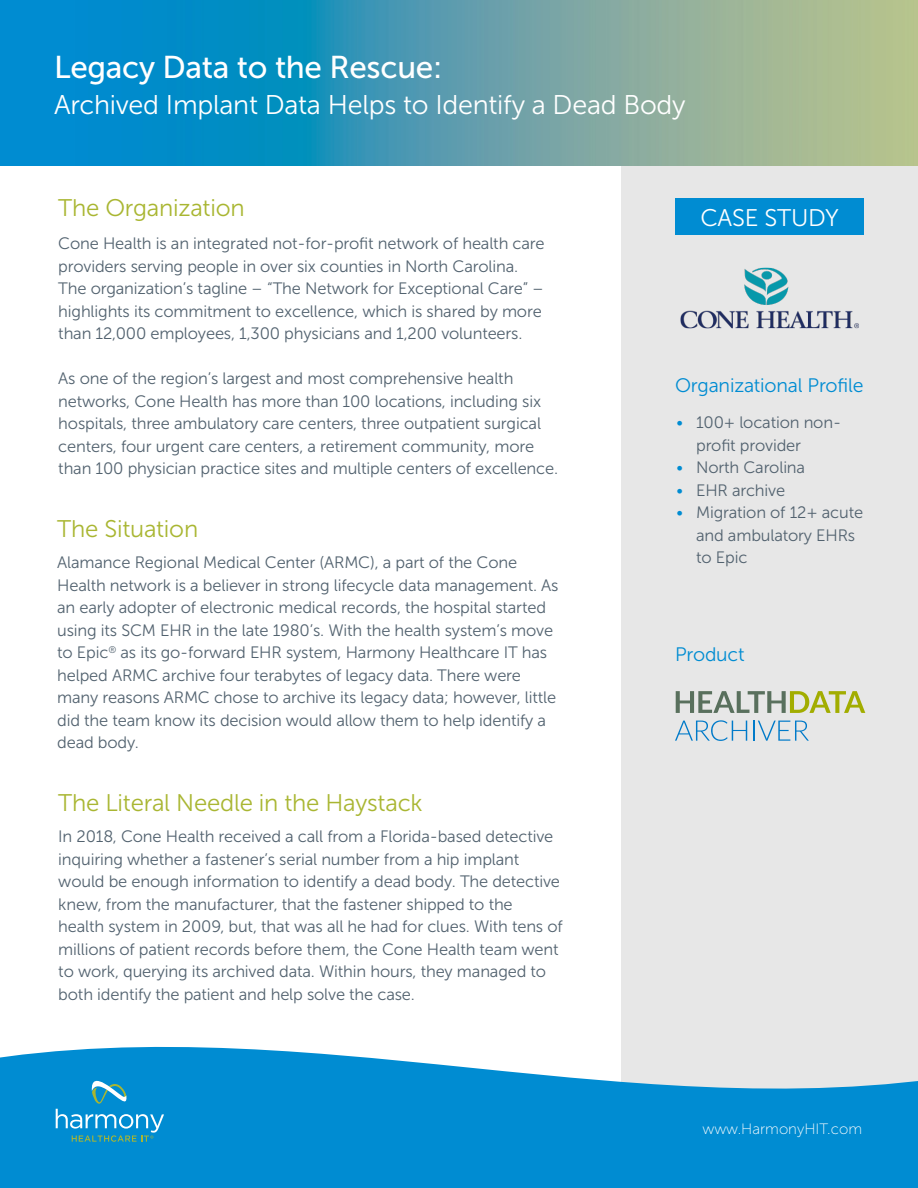
<style>
.page{position:relative;width:918px;height:1188px;background:#fff}
.page>*{position:absolute;margin:0;border:0;box-sizing:border-box;transform-origin:0 0}
.t1{font:31.5px "Museo Sans 500";letter-spacing:-.01em;color:#fff}
.t2{font:27px "Museo Sans 300";letter-spacing:-.01em;color:#fff}
.t3{font:24px "Museo Sans 300";letter-spacing:-.01em;color:#a9b632}
.t4{font:24px "Museo Sans 300";letter-spacing:-.01em;color:#fff}
.t5{font:19.5px "Museo Sans 300";letter-spacing:-.01em;color:#008cd2}
.t6{font:16.5px/22.5px "Museo Sans 300";letter-spacing:-.01em;color:#52626f}
.t7{font:16.5px "Museo Sans 300";color:#008cd2}
.Body_9pt_Bullets{font:15px "Museo Sans 100";color:#fff}
</style>
<div class="page">
<div style="left:621px;top:166px;width:297px;height:1022px;background:#e7e7e7"></div>
<img style="left:0;top:0;width:918px;height:166px">
<svg style="left:0;top:1047px;width:918px;height:141px;fill:#008cd2"></svg>
<div style="left:675px;top:198px;width:189px;height:37px;background:#008cd2"></div>
<svg style="left:676px;top:691px;width:189px;height:22px"></svg>
<svg style="left:675px;top:720px;width:72px;height:21px"></svg>
<hr style="left:753px;top:721px;width:2px;height:20px;background:#007ac9">
<svg style="left:758px;top:721px;width:51px;height:20px"></svg>
<img style="left:680px;top:267px;width:179px;height:62px">
<svg style="left:56px;top:1070px;width:108px;height:72px;background:#1d97d0"></svg>
<p class="t1" style="left:54px;top:50px;width:390px">Legacy Data to the Rescue:</p>
<p class="t2" style="left:54px;top:90px;width:633px">Archived Implant Data Helps to Identify a Dead Body</p>
<p class="t3" style="left:58px;top:195px;width:188px">The Organization</p>
<p class="t4" style="left:700px;top:204px;width:140px">CASE STUDY</p>
<p class="t6" style="left:58px;top:232px;width:488px">Cone Health is an integrated not-for-profit network of health care providers serving people in over six counties in North Carolina.<br>The organization’s tagline – “The Network for Exceptional Care” – highlights its commitment to excellence, which is shared by more than 12,000 employees, 1,300 physicians and 1,200 volunteers.</p>
<p class="t6" style="left:58px;top:367px;width:501px">As one of the region’s largest and most comprehensive health networks, Cone Health has more than 100 locations, including six hospitals, three ambulatory care centers, three outpatient surgical centers, four urgent care centers, a retirement community, more than 100 physician practice sites and multiple centers of excellence.</p>
<p class="t3" style="left:57px;top:516px;width:142px">The Situation</p>
<p class="t6" style="left:57px;top:551px;width:462px">Alamance Regional Medical Center (ARMC), a part of the Cone</p>
<p class="t6" style="left:57px;top:574px;width:503px">Health network is a believer in strong lifecycle data management. As an early adopter of electronic medical records, the hospital started using its SCM EHR in the late 1980’s. With the health system’s move to Epic<sup>®</sup> as its go-forward EHR system, Harmony Healthcare IT has helped ARMC archive four terabytes of legacy data. There were many reasons ARMC chose to archive its legacy data; however, little did the team know its decision would allow them to help identify a dead body.</p>
<p class="t3" style="left:58px;top:790px;width:366px">The Literal Needle in the Haystack</p>
<p class="t6" style="left:58px;top:825px;width:506px">In 2018, Cone Health received a call from a Florida-based detective inquiring whether a fastener’s serial number from a hip implant would be enough information to identify a dead body. The detective knew, from the manufacturer, that the fastener shipped to the health system in 2009, but, that was all he had for clues. With tens of millions of patient records before them, the Cone Health team went to work, querying its archived data. Within hours, they managed to both identify the patient and help solve the case.</p>
<p class="t5" style="left:675px;top:375px;width:190px">Organizational Profile</p>
<p class="t6" style="left:696px;top:411px;width:147px">100+ location non&shy;profit provider</p>
<p class="t6" style="left:696px;top:456px;width:111px">North Carolina</p>
<p class="t6" style="left:696px;top:479px;width:91px">EHR archive</p>
<p class="t6" style="left:696px;top:501px;width:169px">Migration of 12+ acute and ambulatory EHRs to Epic</p>
<p class="t7" style="left:676px;top:414px;width:8px">•</p>
<p class="t7" style="left:676px;top:459px;width:8px">•</p>
<p class="t7" style="left:676px;top:481px;width:8px">•</p>
<p class="t7" style="left:676px;top:504px;width:8px">•</p>
<p class="t5" style="left:675px;top:644px;width:71px">Product</p>
<p class="Body_9pt_Bullets" style="left:702px;top:1121px;width:161px">www.HarmonyHIT.com</p>
</div>
